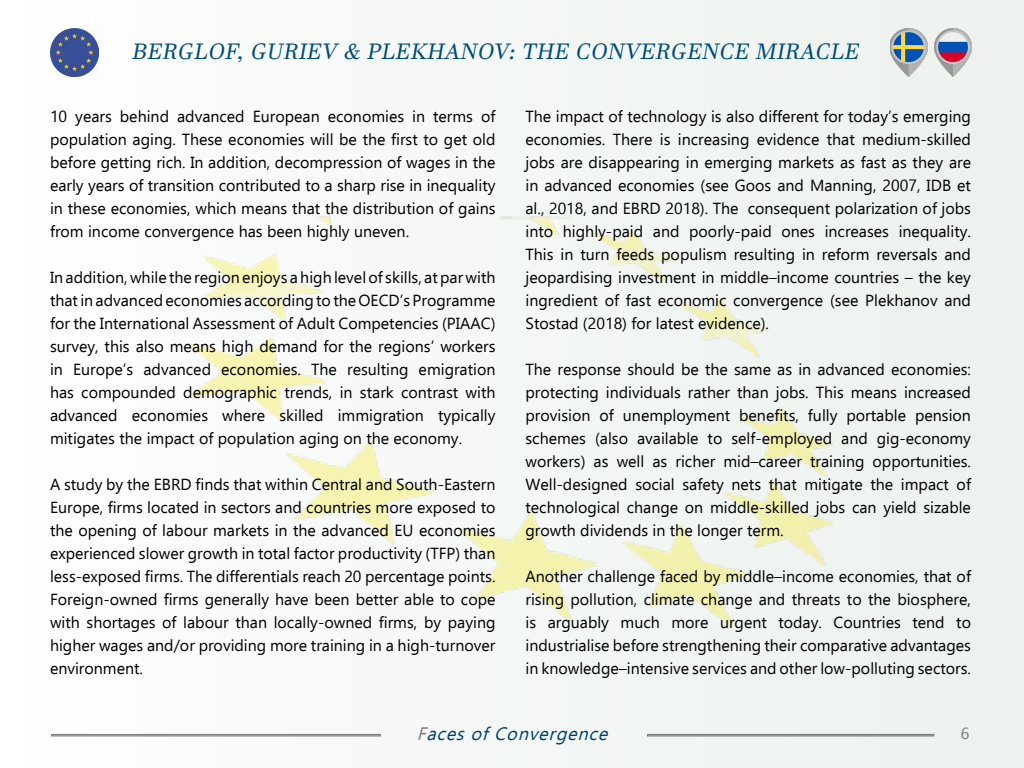
<style>
.page{position:relative;width:1024px;height:768px;background:#f4f8f5}
.page>*{position:absolute;margin:0;border:0;box-sizing:border-box;transform-origin:0 0}
.t1{font:italic 22px "Javanese Text";color:#004d77}
.t2{font:italic 18px "Ebrima";color:#00416b}
.t3{font:16px/23px "Ebrima";color:#000;text-align:justify}
.t4{font:16px "Ebrima";color:#757779}
.s1{color:#757779}
</style>
<div class="page">
<img style="left:191px;top:216px;width:642px;height:411px">
<img style="left:50px;top:28px;width:49px;height:48px">
<img style="left:934px;top:28px;width:38px;height:48px">
<img style="left:890px;top:28px;width:37px;height:48px">
<h1 class="t1" style="left:131px;top:39px;width:737px">BERGLOF,GURIEV &amp; PLEKHANOV:THECONVERGENCEMIRACLE</h1>
<p class="t3" style="left:50px;top:105px;width:447px">10 years behind advanced European economies in terms of population aging. These economies will be the first to get old before getting rich. In addition, decompression of wages in the early years of transition contributed to a sharp rise in inequality in these economies, which means that the distribution of gains from income convergence has been highly uneven.</p>
<p class="t3" style="left:50px;top:266px;width:447px">In addition, while the region enjoys a high level of skills, at par with that in advanced economies according to the OECD’s Programme for the International Assessment of Adult Competencies (PIAAC) survey, this also means high demand for the regions’ workers in Europe’s advanced economies. The resulting emigration has compounded demographic trends, in stark contrast with advanced economies where skilled immigration typically mitigates the impact of population aging on the economy.</p>
<p class="t3" style="left:50px;top:473px;width:447px">A study by the EBRD finds that within Central and South-Eastern Europe, firms located in sectors and countries more exposed to the opening of labour markets in the advanced EU economies experienced slower growth in total factor productivity (TFP) than less-exposed firms. The differentials reach 20 percentage points.<br>Foreign-owned firms generally have been better able to cope with shortages of labour than locally-owned firms, by paying higher wages and/or providing more training in a high-turnover environment.</p>
<p class="t3" style="left:526px;top:105px;width:447px">The impact of technology is also different for today’s emerging economies. There is increasing evidence that medium-skilled jobs are disappearing in emerging markets as fast as they are in advanced economies (see Goos and Manning, 2007, IDB et al., 2018, and EBRD 2018). The consequent polarization of jobs into highly-paid and poorly-paid ones increases inequality.<br>This in turn feeds populism resulting in reform reversals and jeopardising investment in middle–income countries – the key ingredient of fast economic convergence (see Plekhanov and Stostad (2018) for latest evidence).</p>
<p class="t3" style="left:526px;top:358px;width:447px">The response should be the same as in advanced economies: protecting individuals rather than jobs. This means increased provision of unemployment benefits, fully portable pension schemes (also available to self-employed and gig-economy workers) as well as richer mid–career training opportunities.<br>Well-designed social safety nets that mitigate the impact of technological change on middle-skilled jobs can yield sizable growth dividends in the longer term.</p>
<p class="t3" style="left:526px;top:564px;width:447px">Another challenge faced by middle–income economies, that of rising pollution, climate change and threats to the biosphere, is arguably much more urgent today. Countries tend to industrialise before strengthening their comparative advantages in knowledge–intensive services and other low-polluting sectors.</p>
<p class="t2" style="left:417px;top:721px;width:199px"><span class="s1">F</span>acesofConvergence</p>
<p class="t4" style="left:961px;top:722px;width:10px">6</p>
</div>
